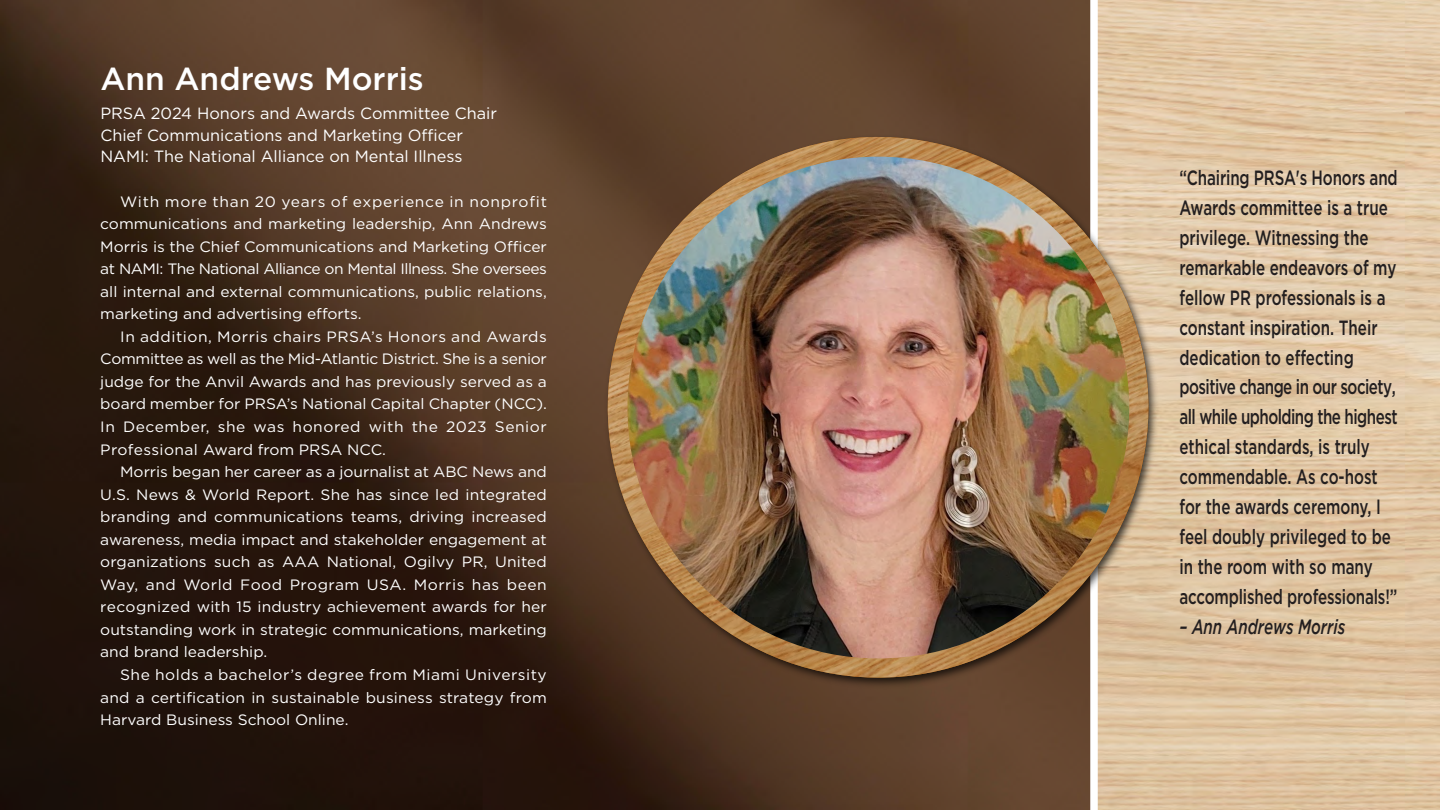
<style>
.page{position:relative;width:1440px;height:810px;background:#fff}
.page>*{position:absolute;margin:0;border:0;box-sizing:border-box;transform-origin:0 0}
.t1{font:500 31.88px "Gotham";color:#fff}
.t2{font:500 20.62px/29.9px "Gotham";color:#231f20;scale:.73 1}
.t3{font:italic 500 20.62px "Gotham";color:#231f20;scale:.73 1}
.t4{font:16.25px/21.4px "Gotham";color:#fff}
.t5{font:15px/22.5px "Gotham";color:#fff;text-align:justify;scale:1.04 1}
</style>
<div class="page">
<img style="left:0;top:0;width:1440px;height:810px">
<div style="left:1090px;top:0;width:8px;height:810px;background:#fff"></div>
<img style="left:510px;top:39px;width:746px;height:747px">
<img style="left:570px;top:99px;width:616px;height:616px">
<img style="left:627px;top:157px;width:502px;height:501px;border-radius:50%">
<h1 class="t1" style="left:100px;top:66px;width:325px">Ann Andrews Morris</h1>
<p class="t4" style="left:100px;top:104px;width:398px">PRSA 2024 Honors and Awards Committee Chair<br>Chief Communications and Marketing Officer<br>NAMI: The National Alliance on Mental Illness</p>
<p class="t5" style="left:100px;top:191px;width:431px;text-indent:20px">With more than 20 years of experience in nonprofit communications and marketing leadership, Ann Andrews Morris is the Chief Communications and Marketing Officer at NAMI: The National Alliance on Mental Illness. She oversees all internal and external communications, public relations, marketing and advertising efforts.</p>
<p class="t5" style="left:100px;top:326px;width:431px;text-indent:20px">In addition, Morris chairs PRSA’s Honors and Awards Committee as well as the Mid-Atlantic District. She is a senior judge for the Anvil Awards and has previously served as a board member for PRSA’s National Capital Chapter (NCC).<br>In December, she was honored with the 2023 Senior Professional Award from PRSA NCC.</p>
<p class="t5" style="left:100px;top:462px;width:431px;text-indent:20px">Morris began her career as a journalist at ABC News and U.S. News &amp; World Report. She has since led integrated branding and communications teams, driving increased awareness, media impact and stakeholder engagement at organizations such as AAA National, Ogilvy PR, United Way, and World Food Program USA. Morris has been recognized with 15 industry achievement awards for her outstanding work in strategic communications, marketing and brand leadership.</p>
<p class="t5" style="left:100px;top:665px;width:431px;text-indent:20px">She holds a bachelor’s degree from Miami University and a certification in sustainable business strategy from Harvard Business School Online.</p>
<p class="t2" style="left:1179px;top:164px;width:300px">“Chairing PRSA's Honors and<br>Awards committee is a true privilege. Witnessing the remarkable endeavors of my fellow PR professionals is a constant inspiration. Their dedication to effecting positive change in our society, all while upholding the highest ethical standards, is truly commendable. As co-host for the awards ceremony, I feel doubly privileged to be in the room with so many accomplished professionals!”</p>
<h2 class="t3" style="left:1179px;top:619px;width:229px">– Ann Andrews Morris</h2>
</div>
